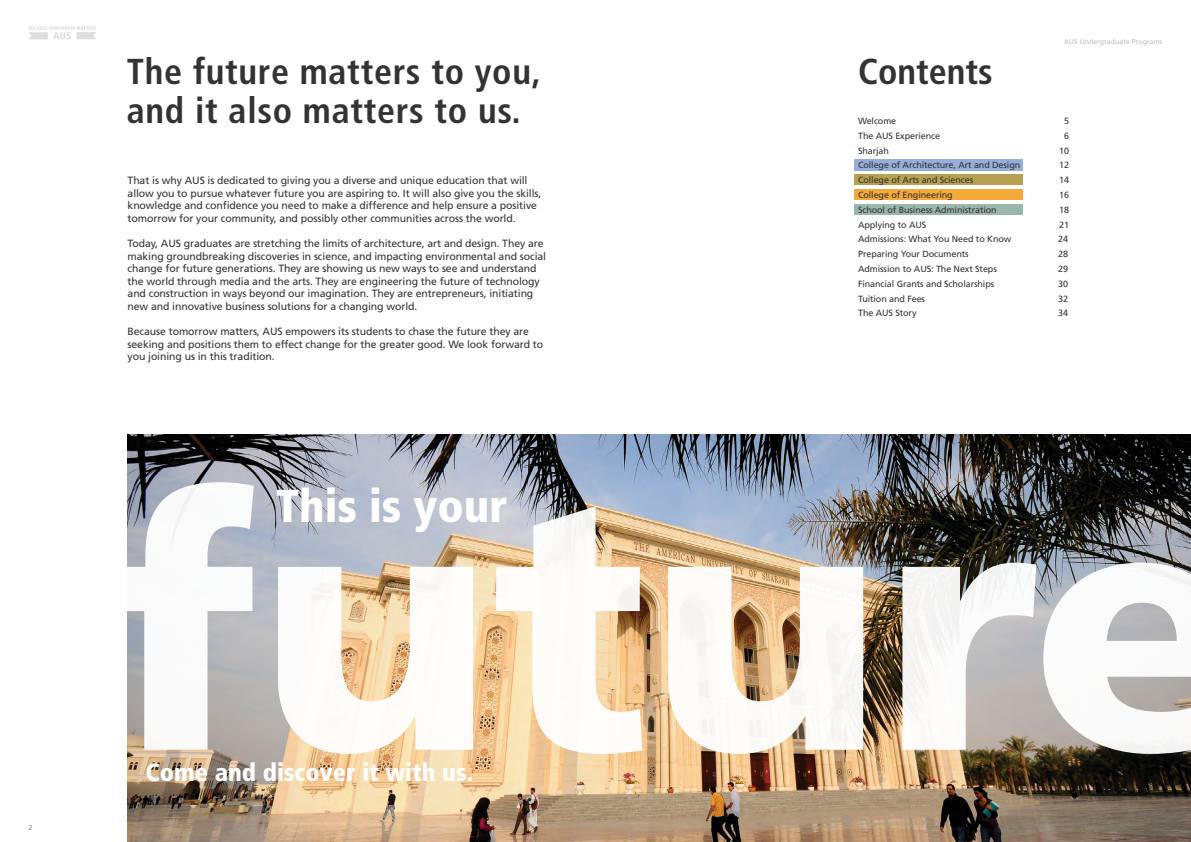
<style>
.page{position:relative;width:1191px;height:842px;background:#fff}
.page>*{position:absolute;margin:0;border:0;box-sizing:border-box;transform-origin:0 0}
.t1{font:900 351px "Frutiger";color:#fff}
.t2{font:900 condensed 46px "Frutiger";color:#fff}
.t3{font:700 condensed 36px/39.2px "Frutiger";letter-spacing:.02em;color:#333334}
.t4{font:700 condensed 36px "Frutiger";color:#333334}
.t5{font:900 condensed 24.9px "Frutiger";color:#fff}
.t6{font:10.5px/12.6px "Frutiger";letter-spacing:-.01em;color:#333334}
.t7{font:9px "Frutiger";letter-spacing:-.01em;color:#333334}
.t8{font:7px "Frutiger";color:#bcbec0}
.t9{font:7px "Frutiger";color:#808285}
</style>
<div class="page">
<svg style="left:28px;top:26px;width:68px;height:13px"></svg>
<div style="left:855px;top:160px;width:167px;height:11px;background:#97aed9"></div>
<div style="left:855px;top:174px;width:167px;height:11px;background:#b7a151"></div>
<div style="left:855px;top:189px;width:167px;height:11px;background:#f4aa39"></div>
<div style="left:855px;top:204px;width:167px;height:11px;background:#99b7ad"></div>
<img style="left:128px;top:435px;width:1063px;height:407px">
<p class="t9" style="left:28px;top:824px;width:5px">2</p>
<h3 class="t3" style="left:127px;top:52px;width:416px">The future matters to you, and it also matters to us.</h3>
<p class="t6" style="left:128px;top:174px;width:415px">That is why AUS is dedicated to giving you a diverse and unique education that will allow you to pursue whatever future you are aspiring to. It will also give you the skills, knowledge and confidence you need to make a difference and help ensure a positive tomorrow for your community, and possibly other communities across the world.</p>
<p class="t6" style="left:128px;top:237px;width:420px">Today, AUS graduates are stretching the limits of architecture, art and design. They are making groundbreaking discoveries in science, and impacting environmental and social change for future generations. They are showing us new ways to see and understand the world through media and the arts. They are engineering the future of technology and construction in ways beyond our imagination. They are entrepreneurs, initiating new and innovative business solutions for a changing world.</p>
<p class="t6" style="left:128px;top:325px;width:417px">Because tomorrow matters, AUS empowers its students to chase the future they are seeking and positions them to effect change for the greater good. We look forward to you joining us in this tradition.</p>
<p class="t8" style="left:1064px;top:37px;width:100px">AUS Undergraduate Programs</p>
<h3 class="t4" style="left:858px;top:50px;width:136px">Contents</h3>
<p class="t7" style="left:858px;top:116px;width:40px">Welcome</p>
<p class="t7" style="left:1064px;top:116px;width:7px">5</p>
<p class="t7" style="left:858px;top:130px;width:83px">The AUS Experience</p>
<p class="t7" style="left:1064px;top:130px;width:7px">6</p>
<p class="t7" style="left:858px;top:145px;width:32px">Sharjah</p>
<p class="t7" style="left:1059px;top:145px;width:11px">10</p>
<p class="t7" style="left:858px;top:160px;width:164px">College of Architecture, Art and Design</p>
<p class="t7" style="left:1059px;top:160px;width:11px">12</p>
<p class="t7" style="left:858px;top:175px;width:117px">College of Arts and Sciences</p>
<p class="t7" style="left:1059px;top:175px;width:11px">14</p>
<p class="t7" style="left:858px;top:189px;width:96px">College of Engineering</p>
<p class="t7" style="left:1059px;top:189px;width:11px">16</p>
<p class="t7" style="left:858px;top:204px;width:140px">School of Business Administration</p>
<p class="t7" style="left:1059px;top:204px;width:11px">18</p>
<p class="t7" style="left:858px;top:219px;width:70px">Applying to AUS</p>
<p class="t7" style="left:1059px;top:219px;width:11px">21</p>
<p class="t7" style="left:858px;top:234px;width:155px">Admissions: What You Need to Know</p>
<p class="t7" style="left:1058px;top:234px;width:11px">24</p>
<p class="t7" style="left:858px;top:249px;width:112px">Preparing Your Documents</p>
<p class="t7" style="left:1058px;top:249px;width:11px">28</p>
<p class="t7" style="left:858px;top:263px;width:140px">Admission to AUS: The Next Steps</p>
<p class="t7" style="left:1058px;top:263px;width:11px">29</p>
<p class="t7" style="left:858px;top:278px;width:138px">Financial Grants and Scholarships</p>
<p class="t7" style="left:1058px;top:278px;width:11px">30</p>
<p class="t7" style="left:858px;top:293px;width:69px">Tuition and Fees</p>
<p class="t7" style="left:1058px;top:293px;width:11px">32</p>
<p class="t7" style="left:858px;top:308px;width:60px">The AUS Story</p>
<p class="t7" style="left:1058px;top:308px;width:11px">34</p>
<h1 class="t1" style="left:102px;top:415px;width:1146px">future</h1>
<h3 class="t5" style="left:146px;top:758px;width:329px">Come and discover it with us.</h3>
<h2 class="t2" style="left:276px;top:478px;width:232px">This is your</h2>
</div>
